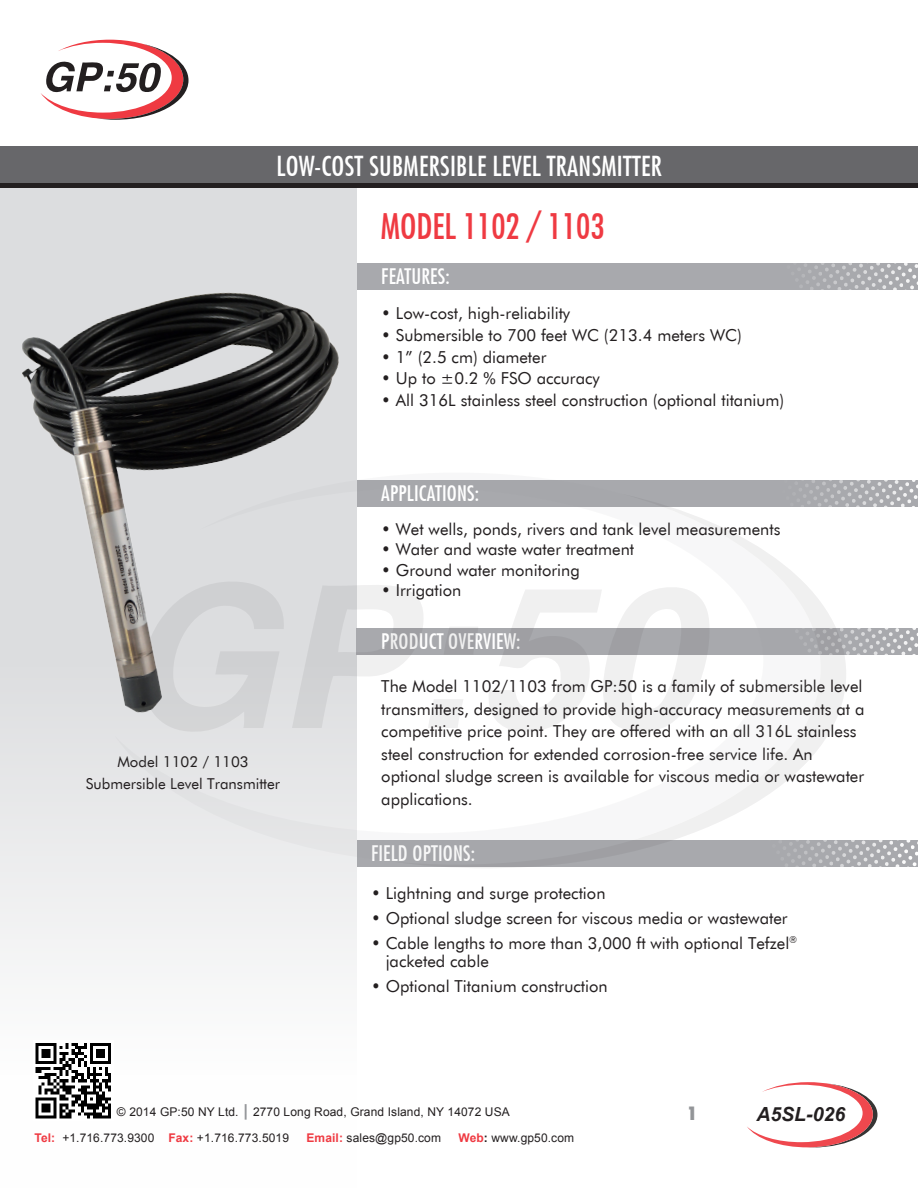
<style>
.page{position:relative;width:918px;height:1188px;background:#fff}
.page>*{position:absolute;margin:0;border:0;box-sizing:border-box;transform-origin:0 0}
.t1{font:500 condensed 34.5px "Futura";color:#ef3a42}
.t2{font:500 condensed 27px "Futura";letter-spacing:.01em;color:#fff}
.t3{font:500 condensed 21px "Futura";letter-spacing:.01em;color:#fff}
.t4{font:800 condensed 21px "Futura";color:#939598}
.t5{font:italic 700 19.5px "Arial";color:#231f20}
.t6{font:16.5px/22.5px "Futura BT";color:#231f20}
.t7{font:15px "Futura BT";color:#231f20}
.t8{font:12px "Arial";letter-spacing:.01em;color:#231f20}
.s1{font-weight:700;font-style:italic;font-size:16.5px;color:#939598}
.s2{font-weight:700;color:#ef3a42}
.s3{font-weight:700}
</style>
<div class="page">
<div style="left:320px;top:263px;width:598px;height:27px;background:#a8a9ad"></div>
<svg style="left:799px;top:263px;width:119px;height:27px"></svg>
<svg style="left:821px;top:480px;width:97px;height:27px;background:#b2b3b7"></svg>
<div style="left:0;top:174px;width:357px;height:1014px;background:#f8f8f9"></div>
<svg style="left:747px;top:1082px;width:131px;height:66px"></svg>
<div style="left:0;top:146px;width:918px;height:37px;background:#67676a"></div>
<hr style="left:0;top:183px;width:918px;height:4px;background:#231f20">
<svg style="left:846px;top:628px;width:72px;height:27px;background:#b3b4b7"></svg>
<svg style="left:846px;top:840px;width:72px;height:27px;background:#b5b5b9"></svg>
<img style="left:35px;top:1043px;width:76px;height:76px">
<svg style="left:114px;top:480px;width:707px;height:385px;fill:#e8e9ea"></svg>
<svg style="left:390px;top:494px;width:456px;height:374px"></svg>
<svg style="left:486px;top:584px;width:226px;height:152px"></svg>
<svg style="left:425px;top:573px;width:53px;height:155px"></svg>
<svg style="left:41px;top:40px;width:148px;height:80px"></svg>
<img style="left:0;top:187px;width:425px;height:616px">
<p class="t2" style="left:276px;top:150px;width:387px">LOW-COST SUBMERSIBLE LEVEL TRANSMITTER</p>
<p class="t1" style="left:381px;top:205px;width:225px">MODEL 1102 / 1103</p>
<p class="t3" style="left:381px;top:264px;width:70px">FEATURES:</p>
<p class="t6" style="left:381px;top:302px;width:190px">• Low-cost, high-reliability</p>
<p class="t6" style="left:381px;top:324px;width:362px">• Submersible to 700 feet WC (213.4 meters WC)</p>
<p class="t6" style="left:381px;top:345px;width:167px">• 1” (2.5 cm) diameter</p>
<p class="t6" style="left:381px;top:367px;width:220px">• Up to ±0.2 % FSO accuracy</p>
<p class="t6" style="left:381px;top:389px;width:404px">• All 316L stainless steel construction (optional titanium)</p>
<p class="t7" style="left:117px;top:753px;width:133px">Model 1102 / 1103</p>
<p class="t7" style="left:86px;top:774px;width:196px">Submersible Level Transmitter</p>
<p class="t3" style="left:381px;top:481px;width:99px">APPLICATIONS:</p>
<p class="t6" style="left:381px;top:518px;width:401px">• Wet wells, ponds, rivers and tank level measurements</p>
<p class="t6" style="left:381px;top:538px;width:254px">• Water and waste water treatment</p>
<p class="t6" style="left:381px;top:558px;width:200px">• Ground water monitoring</p>
<p class="t6" style="left:381px;top:579px;width:82px">• Irrigation</p>
<p class="t3" style="left:381px;top:629px;width:141px">PRODUCT OVERVIEW:</p>
<p class="t6" style="left:381px;top:675px;width:485px">The Model 1102/1103 from GP:50 is a family of submersible level transmitters, designed to provide high-accuracy measurements at a competitive price point. They are offered with an all 316L stainless steel construction for extended corrosion-free service life. An optional sludge screen is available for viscous media or wastewater applications.</p>
<p class="t3" style="left:371px;top:841px;width:106px">FIELD OPTIONS:</p>
<p class="t6" style="left:371px;top:882px;width:236px">• Lightning and surge protection</p>
<p class="t6" style="left:371px;top:907px;width:418px">• Optional sludge screen for viscous media or wastewater</p>
<p class="t6" style="left:371px;top:931px;width:428px">• Cable lengths to more than 3,000 ft with optional Tefzel<sup>®</sup></p>
<p class="t6" style="left:386px;top:950px;width:105px">jacketed cable</p>
<p class="t6" style="left:371px;top:975px;width:238px">• Optional Titanium construction</p>
<p class="t8" style="left:117px;top:1104px;width:394px">© 2014 GP:50 NY Ltd. <span class="s1">|</span> 2770 Long Road, Grand Island, NY 14072 USA</p>
<p class="t8" style="left:34px;top:1129px;width:256px"><span class="s2">Tel:</span> +1.716.773.9300 <span class="s2">Fax:</span> +1.716.773.5019</p>
<p class="t8" style="left:306px;top:1129px;width:136px"><span class="s2">Email:</span> sales@gp50.com</p>
<p class="t8" style="left:458px;top:1129px;width:117px"><span class="s2">Web</span><span class="s3">:</span> www.gp50.com</p>
<p class="t4" style="left:687px;top:1104px;width:13px">1</p>
<p class="t5" style="left:756px;top:1101px;width:90px">A5SL-026</p>
</div>
